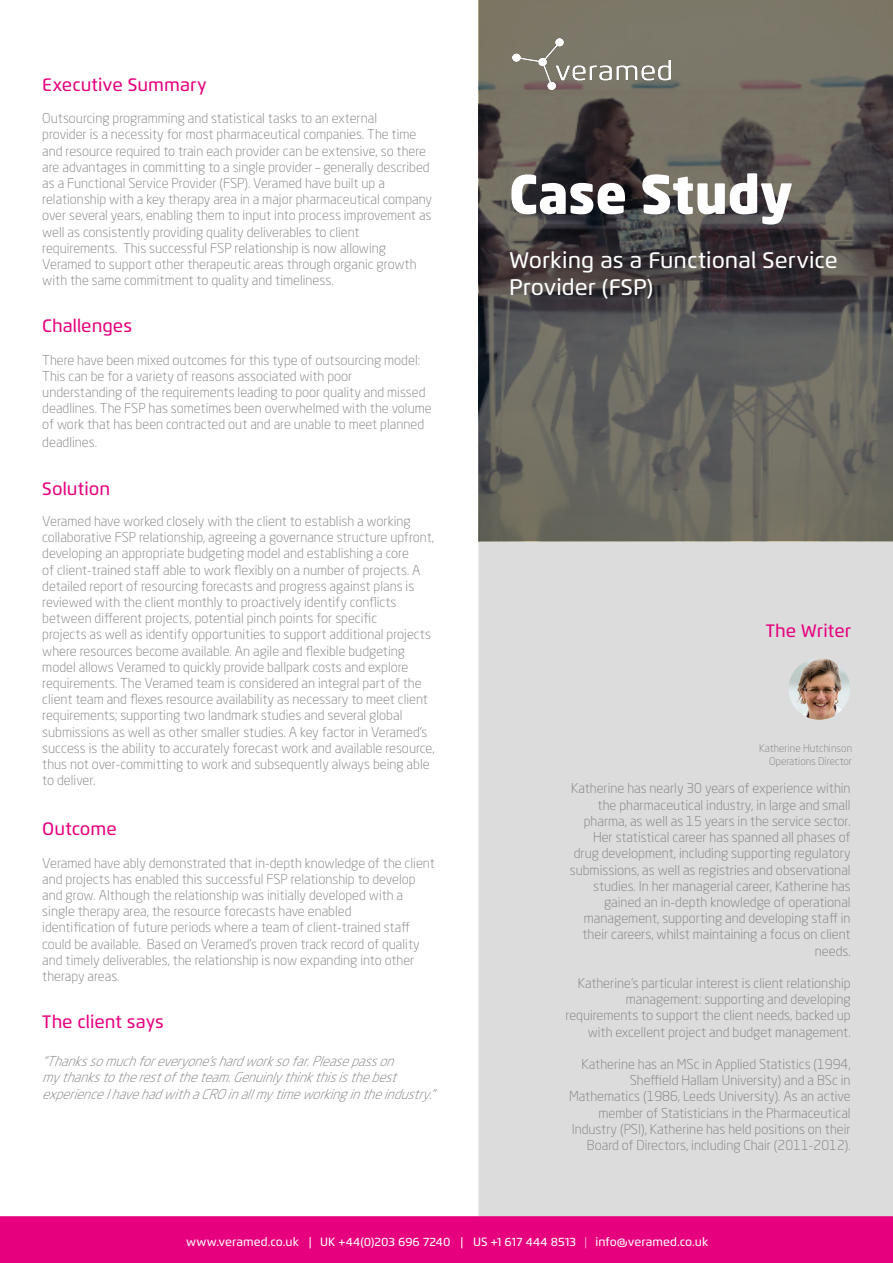
<style>
.page{position:relative;width:893px;height:1263px;background:#fff}
.page>*{position:absolute;margin:0;border:0;box-sizing:border-box;transform-origin:0 0}
.t1{font:900 52.5px "Neo Sans Std";color:#fff}
.t2{font:500 22.5px/27px "Flexo";color:#fff}
.t3{font:500 18px "Flexo";color:#e6007d}
.t4{font:300 13.5px/16.2px "Neo Sans Std";color:#7d7d7d}
.t5{font:italic 300 13.5px/16.2px "Neo Sans Std";color:#7d7d7d}
.t6{font:500 12px "Flexo";color:#fff}
.t7{font:300 10.5px/12.6px "Neo Sans Std";color:#7d7d7d;text-align:right}
.s1{font-family:"Neo Sans Std";font-weight:300}
</style>
<div class="page">
<div style="left:478px;top:541px;width:415px;height:675px;background:#dcdcdc"></div>
<svg style="left:478px;top:0;width:415px;height:541px;background:#5f5b56"></svg>
<img style="left:512px;top:38px;width:159px;height:51px">
<div style="left:1px;top:1217px;width:891px;height:45px;background:#e6007d"></div>
<div style="left:0;top:1216px;width:893px;height:47px;border:2px solid #e6007d"></div>
<img style="left:788px;top:658px;width:62px;height:62px;border-radius:31px">
<h3 class="t3" style="left:42px;top:74px;width:166px">Executive Summary</h3>
<p class="t4" style="left:42px;top:110px;width:391px">Outsourcing programming and statistical tasks to an external<br>provider is a necessity for most pharmaceutical companies. The time and resource required to train each provider can be extensive, so there are advantages in committing to a single provider – generally described as a Functional Service Provider (FSP). Veramed have built up a relationship with a key therapy area in a major pharmaceutical company over several years, enabling them to input into process improvement as well as consistently providing quality deliverables to client requirements. This successful FSP relationship is now allowing Veramed to support other therapeutic areas through organic growth with the same commitment to quality and timeliness.</p>
<h3 class="t3" style="left:42px;top:315px;width:91px">Challenges</h3>
<p class="t4" style="left:42px;top:351px;width:391px">There have been mixed outcomes for this type of outsourcing model:<br>This can be for a variety of reasons associated with poor understanding of the requirements leading to poor quality and missed deadlines. The FSP has sometimes been overwhelmed with the volume of work that has been contracted out and are unable to meet planned</p>
<p class="t4" style="left:42px;top:434px;width:56px">deadlines.</p>
<h3 class="t3" style="left:42px;top:478px;width:69px">Solution</h3>
<p class="t4" style="left:42px;top:513px;width:394px">Veramed have worked closely with the client to establish a working collaborative FSP relationship, agreeing a governance structure upfront, developing an appropriate budgeting model and establishing a core<br>of client-trained staff able to work flexibly on a number of projects. A detailed report of resourcing forecasts and progress against plans is reviewed with the client monthly to proactively identify conflicts between different projects, potential pinch points for specific<br>projects as well as identify opportunities to support additional projects where resources become available. An agile and flexible budgeting model allows Veramed to quickly provide ballpark costs and explore requirements. The Veramed team is considered an integral part of the client team and flexes resource availability as necessary to meet client requirements; supporting two landmark studies and several global submissions as well as other smaller studies. A key factor in Veramed’s success is the ability to accurately forecast work and available resource, thus not over-committing to work and subsequently always being able to deliver.</p>
<h3 class="t3" style="left:42px;top:818px;width:76px">Outcome</h3>
<p class="t4" style="left:42px;top:854px;width:394px">Veramed have ably demonstrated that in-depth knowledge of the client and projects has enabled this successful FSP relationship to develop and grow. Although the relationship was initially developed with a single therapy area, the resource forecasts have enabled<br>identification of future periods where a team of client-trained staff could be available. Based on Veramed’s proven track record of quality and timely deliverables, the relationship is now expanding into other therapy areas.</p>
<h3 class="t3" style="left:42px;top:1011px;width:123px">The client says</h3>
<p class="t5" style="left:42px;top:1053px;width:399px">“Thankssomuchforeveryone’shardworksofar.Pleasepasson mythankstotherestoftheteam.Genuinlythinkthisisthebest experienceIhavehadwithaCROinallmytimeworkingintheindustry.”</p>
<h1 class="t1" style="left:509px;top:160px;width:285px">Case Study</h1>
<h2 class="t2" style="left:509px;top:246px;width:330px">Working as a Functional Service<br>Provider (FSP)</h2>
<h3 class="t3" style="left:766px;top:620px;width:87px">The Writer</h3>
<p class="t7" style="left:759px;top:742px;width:94px">Katherine Hutchinson<br>Operations Director</p>
<p class="t4" style="left:570px;top:780px;width:282px;text-align:right">Katherine has nearly 30 years of experience within the pharmaceutical industry, in large and small pharma, as well as 15 years in the service sector.<br>Her statistical career has spanned all phases of drug development, including supporting regulatory submissions, as well as registries and observational studies. In her managerial career, Katherine has gained an in-depth knowledge of operational management, supporting and developing staff in their careers, whilst maintaining a focus on client needs.</p>
<p class="t4" style="left:566px;top:975px;width:287px;text-align:right">Katherine’s particular interest is client relationship management: supporting and developing requirements to support the client needs, backed up with excellent project and budget management.</p>
<p class="t4" style="left:569px;top:1056px;width:283px;text-align:right">Katherine has an MSc in Applied Statistics (1994, Sheffield Hallam University) and a BSc in Mathematics (1986, Leeds University). As an active member of Statisticians in the Pharmaceutical Industry (PSI), Katherine has held positions on their Board of Directors, including Chair (2011-2012).</p>
<p class="t6" style="left:186px;top:1234px;width:524px">www.veramed.co.uk | UK +44(0)203 696 7240 | US +1 617 444 8513 <span class="s1">|</span> info@veramed.co.uk</p>
</div>
